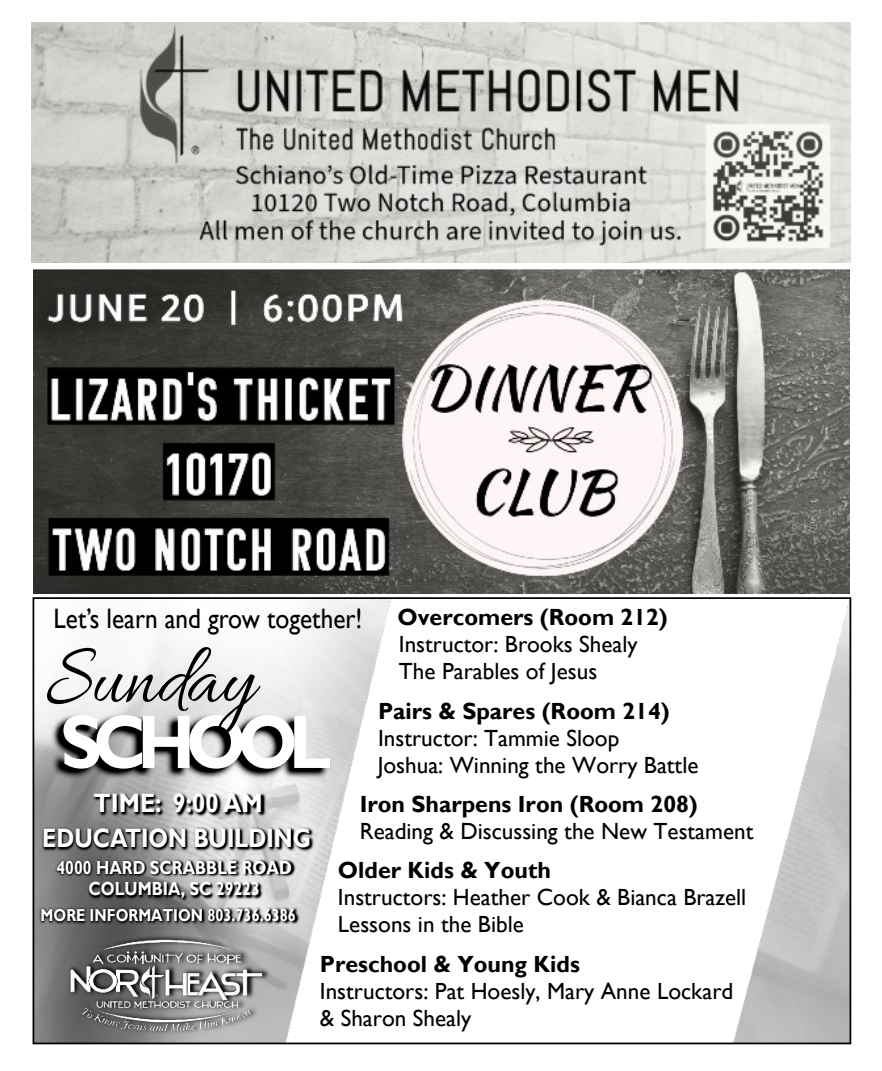
<style>
.page{position:relative;width:882px;height:1071px;background:#fff}
.page>*{position:absolute;margin:0;border:0;box-sizing:border-box;transform-origin:0 0}
.t1{font:89.42px "Allura";color:#000;scale:.87 1}
.t2{font:700 76.48px "Gill Sans";letter-spacing:-.125em;color:#fff;scale:.9 1}
.t3{font:28.18px "Gill Sans";color:#000;scale:.9 1}
.t4{font:700 26.6px/34.5px "Gill Sans";color:#fff;text-align:center;scale:.9 1}
.t5{font:23.45px/27.1px "Gill Sans";color:#000}
.t6{font:700 23.45px "Gill Sans";color:#000}
.t7{font:700 18.9px/21.9px "Gill Sans";color:#fff;text-align:center;scale:.84 1}
.t8{font:700 17.32px "Gill Sans";color:#fff;scale:.84 1}
</style>
<div class="page">
<img style="left:36px;top:600px;width:812px;height:441px">
<div style="left:33px;top:597px;width:818px;height:447px;border:2px solid #000"></div>
<img style="left:46px;top:689px;width:307px;height:110px">
<img style="left:91px;top:783px;width:187px;height:35px">
<img style="left:40px;top:818px;width:286px;height:40px">
<img style="left:54px;top:852px;width:250px;height:49px">
<img style="left:38px;top:901px;width:269px;height:29px">
<img style="left:64px;top:931px;width:210px;height:109px">
<img style="left:68px;top:937px;width:197px;height:96px">
<img style="left:31px;top:22px;width:820px;height:240px">
<img style="left:34px;top:269px;width:816px;height:324px">
<p class="t3" style="left:54px;top:609px;width:345px">Let’s learn and grow together!</p>
<p class="t6" style="left:398px;top:609px;width:272px">Overcomers (Room 212)</p>
<p class="t5" style="left:399px;top:633px;width:240px">Instructor: Brooks Shealy<br>The Parables of Jesus</p>
<p class="t6" style="left:378px;top:702px;width:293px">Pairs &amp; Spares (Room 214)</p>
<p class="t5" style="left:378px;top:727px;width:322px">Instructor: Tammie Sloop<br>Joshua: Winning the Worry Battle</p>
<p class="t6" style="left:360px;top:795px;width:340px">Iron Sharpens Iron (Room 208)</p>
<p class="t5" style="left:360px;top:820px;width:395px">Reading &amp; Discussing the New Testament</p>
<p class="t6" style="left:338px;top:862px;width:214px">Older Kids &amp; Youth</p>
<p class="t5" style="left:338px;top:886px;width:410px">Instructors: Heather Cook &amp; Bianca Brazell<br>Lessons in the Bible</p>
<p class="t6" style="left:320px;top:956px;width:262px">Preschool &amp; Young Kids</p>
<p class="t5" style="left:320px;top:980px;width:415px">Instructors: Pat Hoesly, Mary Anne Lockard &amp; Sharon Shealy</p>
<h1 class="t1" style="left:46px;top:628px;width:242px">Sunday</h1>
<h2 class="t2" style="left:60px;top:715px;width:303px">SCHOOL</h2>
<p class="t4" style="left:42px;top:789px;width:300px">TIME: 9:00 AM<br>EDUCATION BUILDING</p>
<p class="t7" style="left:57px;top:858px;width:282px">4000 HARD SCRABBLE ROAD<br>COLUMBIA, SC 29223</p>
<p class="t8" style="left:41px;top:909px;width:306px">MORE INFORMATION 803.736.6386</p>
</div>
